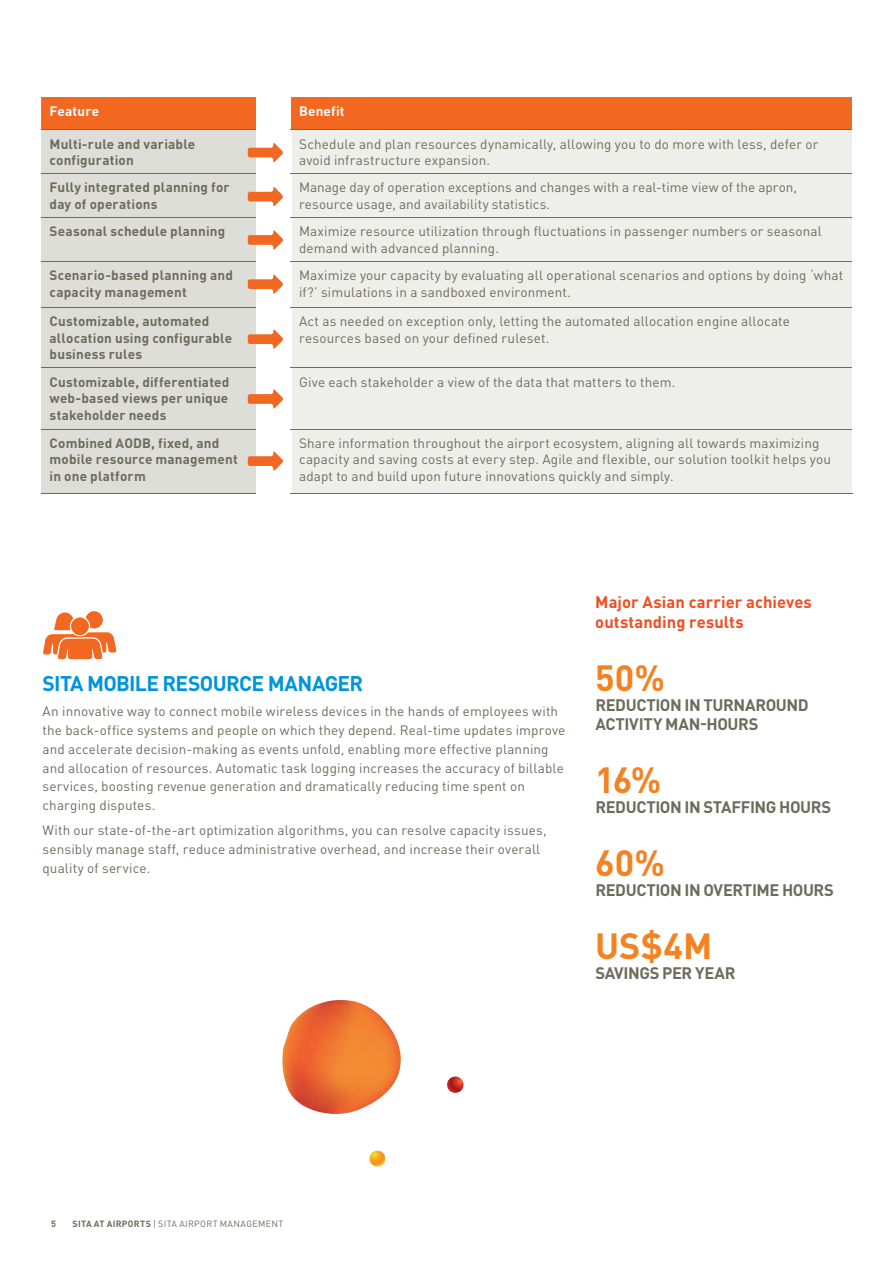
<style>
.page{position:relative;width:893px;height:1263px;background:#fff}
.page>*{position:absolute;margin:0;border:0;box-sizing:border-box;transform-origin:0 0}
.t1{font:700 36px "DIN Pro";letter-spacing:-.005em;color:#f58220}
.t2{font:700 21px "DIN Pro";letter-spacing:-.035em;color:#0095d9}
.t3{font:700 16.5px/19.8px "DIN Pro";letter-spacing:-.025em;color:#6d6c5c}
.t4{font:700 16.5px/19.8px "DIN Pro";letter-spacing:.005em;color:#f04d22}
.t5{font:13.5px/16.5px "DIN Pro";letter-spacing:.01em;color:#6d6c5c}
.t6{font:13.5px/18.8px "DIN Pro";letter-spacing:.01em;color:#6d6c5c}
.t7{font:700 13.5px/16.5px "DIN Pro";letter-spacing:.015em;color:#6d6c5c}
.t8{font:700 13.5px "DIN Pro";letter-spacing:.015em;color:#fff}
.t9{font:9px "DIN Pro";letter-spacing:.03em;color:#6d6c5c}
.t10{font:700 9px "DIN Pro";color:#6d6c5c}
.s1{font-weight:700}
</style>
<div class="page">
<svg style="left:447px;top:1076px;width:16px;height:17px"></svg>
<svg style="left:369px;top:1151px;width:17px;height:15px"></svg>
<img style="left:282px;top:1000px;width:119px;height:114px">
<svg style="left:43px;top:611px;width:73px;height:48px"></svg>
<div style="left:71px;top:618px;width:18px;height:17px;background:#f36821;border-radius:50%"></div>
<svg style="left:41px;top:97px;width:811px;height:397px;background:#e8dcd3"></svg>
<p class="t8" style="left:50px;top:99px;width:51px">Feature</p>
<p class="t8" style="left:299px;top:99px;width:47px">Benefit</p>
<p class="t7" style="left:50px;top:134px;width:147px">Multi-rule and variable configuration</p>
<p class="t5" style="left:299px;top:134px;width:521px">Schedule and plan resources dynamically, allowing you to do more with less, defer or avoid infrastructure expansion.</p>
<p class="t7" style="left:50px;top:178px;width:182px">Fully integrated planning for day of operations</p>
<p class="t5" style="left:299px;top:178px;width:499px">Manage day of operation exceptions and changes with a real-time view of the apron, resource usage, and availability statistics.</p>
<p class="t7" style="left:50px;top:221px;width:177px">Seasonal schedule planning</p>
<p class="t5" style="left:299px;top:222px;width:524px">Maximize resource utilization through fluctuations in passenger numbers or seasonal demand with advanced planning.</p>
<p class="t7" style="left:50px;top:265px;width:185px">Scenario-based planning and capacity management</p>
<p class="t5" style="left:299px;top:266px;width:546px">Maximize your capacity by evaluating all operational scenarios and options by doing ‘what if?’ simulations in a sandboxed environment.</p>
<p class="t7" style="left:50px;top:312px;width:184px">Customizable, automated allocation using configurable business rules</p>
<p class="t5" style="left:299px;top:312px;width:492px">Act as needed on exception only, letting the automated allocation engine allocate resources based on your defined ruleset.</p>
<p class="t7" style="left:50px;top:372px;width:181px;text-align:justify">Customizable, differentiated web-based views per unique stakeholder needs</p>
<p class="t5" style="left:299px;top:372px;width:378px">Give each stakeholder a view of the data that matters to them.</p>
<p class="t7" style="left:50px;top:433px;width:190px">Combined AODB, fixed, and mobile resource management in one platform</p>
<p class="t5" style="left:299px;top:433px;width:533px">Share information throughout the airport ecosystem, aligning all towards maximizing capacity and saving costs at every step. Agile and flexible, our solution toolkit helps you adapt to and build upon future innovations quickly and simply.</p>
<h2 class="t2" style="left:43px;top:666px;width:322px">SITA MOBILE RESOURCE MANAGER</h2>
<p class="t6" style="left:43px;top:701px;width:524px">An innovative way to connect mobile wireless devices in the hands of employees with the back-office systems and people on which they depend. Real-time updates improve and accelerate decision-making as events unfold, enabling more effective planning and allocation of resources. Automatic task logging increases the accuracy of billable services, boosting revenue generation and dramatically reducing time spent on charging disputes.</p>
<p class="t6" style="left:43px;top:820px;width:506px">With our state-of-the-art optimization algorithms, you can resolve capacity issues, sensibly manage staff, reduce administrative overhead, and increase their overall quality of service.</p>
<p class="t4" style="left:595px;top:590px;width:218px">Major Asian carrier achieves outstanding results</p>
<h1 class="t1" style="left:595px;top:648px;width:71px">50%</h1>
<p class="t3" style="left:595px;top:693px;width:215px">REDUCTION IN TURNAROUND<br>ACTIVITY MAN-HOURS</p>
<h1 class="t1" style="left:595px;top:750px;width:68px">16%</h1>
<p class="t3" style="left:595px;top:795px;width:237px">REDUCTION IN STAFFING HOURS</p>
<h1 class="t1" style="left:595px;top:833px;width:71px">60%</h1>
<p class="t3" style="left:595px;top:878px;width:240px">REDUCTION IN OVERTIME HOURS</p>
<h1 class="t1" style="left:595px;top:916px;width:118px">US$4M</h1>
<p class="t3" style="left:595px;top:961px;width:142px">SAVINGS PER YEAR</p>
<p class="t10" style="left:51px;top:1216px;width:6px">5</p>
<p class="t9" style="left:72px;top:1217px;width:212px"><span class="s1">SITA AT AIRPORTS</span> | SITA AIRPORT MANAGEMENT</p>
</div>
